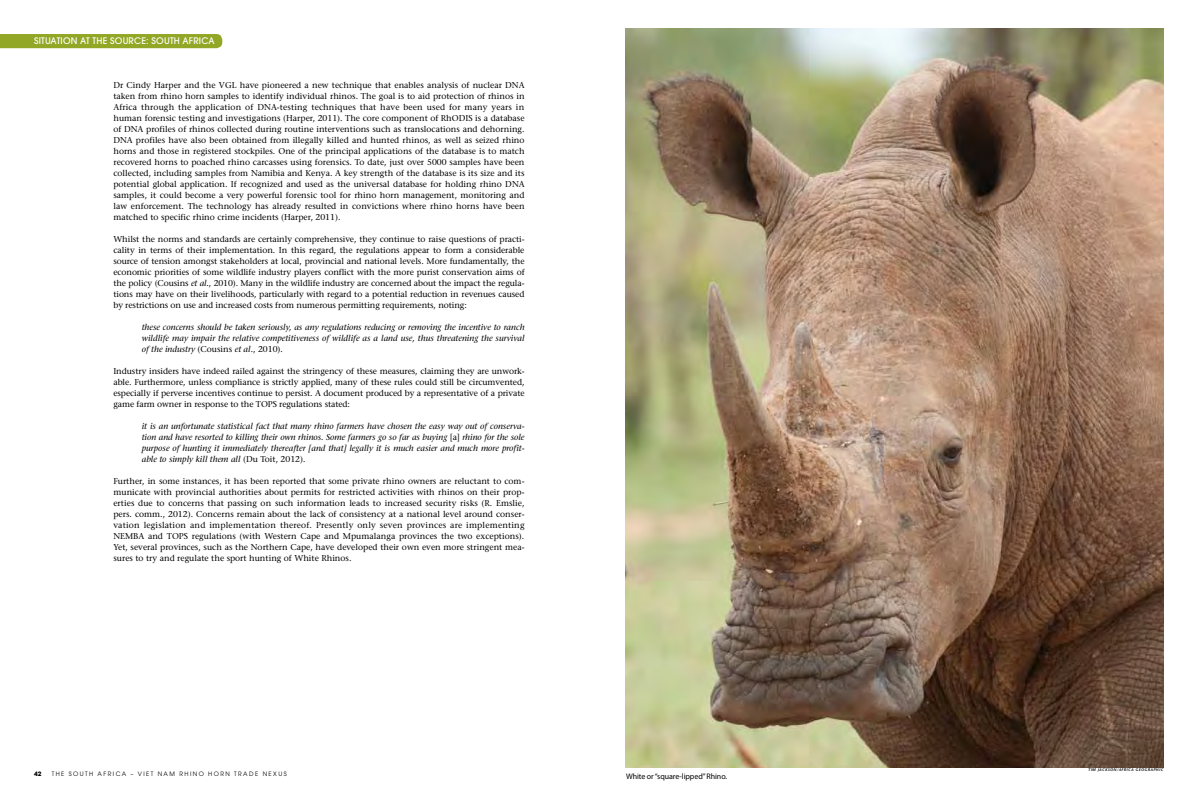
<style>
.page{position:relative;width:1191px;height:794px;background:#fff}
.page>*{position:absolute;margin:0;border:0;box-sizing:border-box;transform-origin:0 0}
.t1{font:500 9px "Avant Garde";letter-spacing:.02em;color:#fff}
.t2{font:8.5px/11px "Stone Serif";letter-spacing:-.005em;color:#000;text-align:justify}
.t3{font:italic 8.5px/11px "Stone Serif";color:#000;text-align:justify}
.t4{font:8px "Myriad Pro";letter-spacing:-.01em;color:#000}
.t5{font:6px "Avant Garde";letter-spacing:.24em;color:#000}
.t6{font:700 6px "Avant Garde";color:#000}
.t7{font:italic 600 4px "Stone Sans";letter-spacing:.1em;color:#000}
.s1{font-style:italic}
.s2{font-style:normal}
</style>
<div class="page">
<div style="left:0;top:34px;width:222px;height:14px;background:#91a725"></div>
<img style="left:626px;top:29px;width:537px;height:738px">
<p class="t1" style="left:34px;top:35px;width:65px">SITUATION AT THE</p>
<p class="t1" style="left:110px;top:35px;width:25px">SOURCE</p>
<p class="t1" style="left:146px;top:35px;width:63px">: SOUTH AFRICA</p>
<p class="t2" style="left:113px;top:79px;width:413px">Dr Cindy Harper and the VGL have pioneered a new technique that enables analysis of nuclear DNA taken from rhino horn samples to identify individual rhinos. The goal is to aid protection of rhinos in Africa through the application of DNA-testing techniques that have been used for many years in human forensic testing and investigations (Harper, 2011). The core component of RhODIS is a database of DNA profiles of rhinos collected during routine interventions such as translocations and dehorning.<br>DNA profiles have also been obtained from illegally killed and hunted rhinos, as well as seized rhino horns and those in registered stockpiles. One of the principal applications of the database is to match recovered horns to poached rhino carcasses using forensics. To date, just over 5000 samples have been collected, including samples from Namibia and Kenya. A key strength of the database is its size and its potential global application. If recognized and used as the universal database for holding rhino DNA samples, it could become a very powerful forensic tool for rhino horn management, monitoring and law enforcement. The technology has already resulted in convictions where rhino horns have been matched to specific rhino crime incidents (Harper, 2011).</p>
<p class="t2" style="left:113px;top:233px;width:413px">Whilst the norms and standards are certainly comprehensive, they continue to raise questions of practi&shy;cality in terms of their implementation. In this regard, the regulations appear to form a considerable source of tension amongst stakeholders at local, provincial and national levels. More fundamentally, the economic priorities of some wildlife industry players conflict with the more purist conservation aims of the policy (Cousins <span class="s1">et al.</span>, 2010). Many in the wildlife industry are concerned about the impact the regula&shy;tions may have on their livelihoods, particularly with regard to a potential reduction in revenues caused by restrictions on use and increased costs from numerous permitting requirements, noting:</p>
<p class="t3" style="left:142px;top:321px;width:384px">these concerns should be taken seriously, as any regulations reducing or removing the incentive to ranch wildlife may impair the relative competitiveness of wildlife as a land use, thus threatening the survival of the industry <span class="s2">(Cousins</span> et al.<span class="s2">, 2010)</span>.</p>
<p class="t2" style="left:113px;top:365px;width:413px">Industry insiders have indeed railed against the stringency of these measures, claiming they are unwork&shy;able. Furthermore, unless compliance is strictly applied, many of these rules could still be circumvented, especially if perverse incentives continue to persist. A document produced by a representative of a private game farm owner in response to the TOPS regulations stated:</p>
<p class="t3" style="left:142px;top:420px;width:384px">it is an unfortunate statistical fact that many rhino farmers have chosen the easy way out of conserva&shy;tion and have resorted to killing their own rhinos. Some farmers go so far as buying <span class="s2">[a]</span> rhino for the sole purpose of hunting it immediately thereafter [and that] legally it is much easier and much more profit&shy;able to simply kill them all <span class="s2">(Du Toit, 2012)</span>.</p>
<p class="t2" style="left:113px;top:475px;width:413px">Further, in some instances, it has been reported that some private rhino owners are reluctant to com&shy;municate with provincial authorities about permits for restricted activities with rhinos on their prop&shy;erties due to concerns that passing on such information leads to increased security risks (R. Emslie, pers. comm., 2012). Concerns remain about the lack of consistency at a national level around conser&shy;vation legislation and implementation thereof. Presently only seven provinces are implementing NEMBA and TOPS regulations (with Western Cape and Mpumalanga provinces the two exceptions).<br>Yet, several provinces, such as the Northern Cape, have developed their own even more stringent mea&shy;sures to try and regulate the sport hunting of White Rhinos.</p>
<p class="t6" style="left:34px;top:769px;width:9px">42</p>
<p class="t5" style="left:52px;top:770px;width:236px">THE SOUTH AFRICA – VIET NAM RHINO HORN TRADE NEXUS</p>
<p class="t4" style="left:626px;top:771px;width:102px">White or “square-lipped” Rhino.</p>
<p class="t7" style="left:1088px;top:767px;width:77px">TIM JACKSON/AFRICA GEOGRAPHIC</p>
</div>
